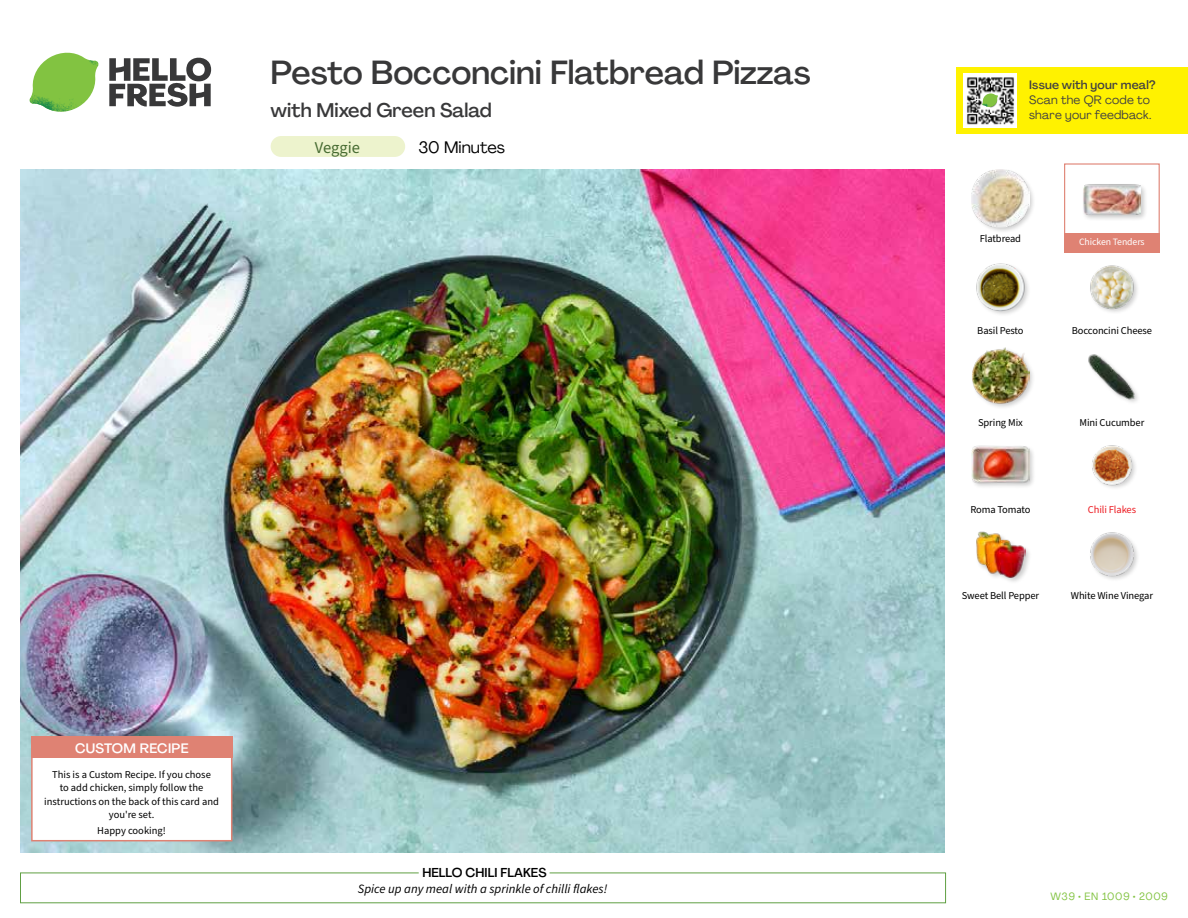
<style>
.page{position:relative;width:1188px;height:918px;background:#fff}
.page>*{position:absolute;margin:0;border:0;box-sizing:border-box;transform-origin:0 0}
.t1{font:500 33px "Agrandir";color:#383839}
.t2{font:500 19.5px "Agrandir";color:#383839}
.t3{font:16.5px "Agrandir";color:#000}
.t4{font:16.5px "Source Sans Pro";color:#476b32}
.t5{font:500 13.5px "Agrandir";letter-spacing:.02em;color:#fff}
.t6{font:italic 12.75px "Source Sans Pro";color:#000}
.t7{font:500 12.75px "Agrandir";color:#000}
.t8{font:12px/15px "Agrandir";letter-spacing:.02em;color:#414042}
.t9{font:500 12px "Agrandir";letter-spacing:.02em;color:#414042}
.t10{font:10.5px/13.5px "Source Sans Pro";letter-spacing:-.01em;color:#000;text-align:center}
.t11{font:10.5px "Agrandir";letter-spacing:.05em;color:#82c341}
.t12{font:10.5px "Source Sans Pro";letter-spacing:-.01em;color:#ed1d24}
.t13{font:9.75px "Source Sans Pro";letter-spacing:-.01em;color:#fff}
</style>
<div class="page">
<svg style="left:109px;top:57px;width:102px;height:50px"></svg>
<svg style="left:34px;top:53px;width:62px;height:40px"></svg>
<img style="left:67px;top:53px;width:32px;height:26px">
<img style="left:33px;top:75px;width:59px;height:11px">
<img style="left:29px;top:79px;width:61px;height:33px">
<img style="left:65px;top:86px;width:27px;height:25px">
<div style="left:20px;top:873px;width:926px;height:30px;border:1px solid #609f43"></div>
<div style="left:419px;top:865px;width:131px;height:15px;background:#fff"></div>
<img style="left:21px;top:170px;width:924px;height:682px">
<div style="left:271px;top:136px;width:134px;height:21px;background:#edf3cd;border-radius:10px"></div>
<img style="left:1090px;top:532px;width:48px;height:48px">
<div style="left:975px;top:531px;width:57px;height:53px;background:#000;opacity:.2"></div>
<img style="left:975px;top:531px;width:51px;height:48px">
<img style="left:1092px;top:445px;width:44px;height:43px">
<div style="left:971px;top:445px;width:65px;height:45px;background:#000;opacity:.2"></div>
<img style="left:972px;top:445px;width:57px;height:45px">
<img style="left:1088px;top:354px;width:50px;height:48px">
<div style="left:971px;top:346px;width:64px;height:64px;background:#000;opacity:.2"></div>
<img style="left:972px;top:347px;width:57px;height:58px">
<img style="left:1090px;top:265px;width:48px;height:47px">
<img style="left:976px;top:263px;width:53px;height:51px">
<div style="left:1082px;top:183px;width:66px;height:38px;background:#000;opacity:.2"></div>
<img style="left:1083px;top:183px;width:58px;height:38px">
<div style="left:970px;top:168px;width:66px;height:66px;background:#000;opacity:.2"></div>
<img style="left:972px;top:170px;width:57px;height:57px">
<div style="left:1064px;top:163px;width:96px;height:73px;border:1px solid #df8273"></div>
<div style="left:1064px;top:234px;width:96px;height:19px;background:#df8273"></div>
<div style="left:31px;top:737px;width:201px;height:104px;background:#fff;border:2px solid #df8273"></div>
<div style="left:31px;top:737px;width:202px;height:21px;background:#df8273"></div>
<div style="left:956px;top:67px;width:232px;height:67px;background:#fff200"></div>
<img style="left:964px;top:74px;width:52px;height:54px">
<svg style="left:982px;top:93px;width:16px;height:14px"></svg>
<h1 class="t1" style="left:271px;top:52px;width:542px">Pesto Bocconcini Flatbread Pizzas</h1>
<h2 class="t2" style="left:271px;top:98px;width:223px">with Mixed Green Salad</h2>
<h3 class="t4" style="left:315px;top:136px;width:47px">Veggie</h3>
<h3 class="t3" style="left:418px;top:137px;width:88px">30 Minutes</h3>
<p class="t5" style="left:75px;top:739px;width:115px">CUSTOM RECIPE</p>
<p class="t10" style="left:44px;top:768px;width:176px">This is a Custom Recipe. If you chose<br>to add chicken, simply follow the instructions on the back of this card and you're set.</p>
<p class="t10" style="left:97px;top:824px;width:70px">Happy cooking!</p>
<p class="t7" style="left:422px;top:864px;width:126px">HELLO CHILI FLAKES</p>
<p class="t6" style="left:358px;top:880px;width:251px">Spice up any meal with a sprinkle of chilli flakes!</p>
<p class="t9" style="left:1029px;top:77px;width:128px">Issue with your meal?</p>
<p class="t8" style="left:1029px;top:92px;width:124px">Scan the QR code to share your feedback.</p>
<p class="t10" style="left:980px;top:232px;width:43px">Flatbread</p>
<p class="t13" style="left:1079px;top:236px;width:67px">Chicken Tenders</p>
<p class="t10" style="left:977px;top:324px;width:48px">Basil Pesto</p>
<p class="t10" style="left:1072px;top:324px;width:82px">Bocconcini Cheese</p>
<p class="t10" style="left:978px;top:416px;width:46px">Spring Mix</p>
<p class="t10" style="left:1080px;top:416px;width:66px">Mini Cucumber</p>
<p class="t10" style="left:970px;top:503px;width:62px">Roma Tomato</p>
<p class="t12" style="left:1088px;top:503px;width:50px">Chili Flakes</p>
<p class="t10" style="left:962px;top:589px;width:79px">Sweet Bell Pepper</p>
<p class="t10" style="left:1071px;top:589px;width:84px">White Wine Vinegar</p>
<p class="t11" style="left:1051px;top:890px;width:119px">W39 • EN 1009 • 2009</p>
</div>
